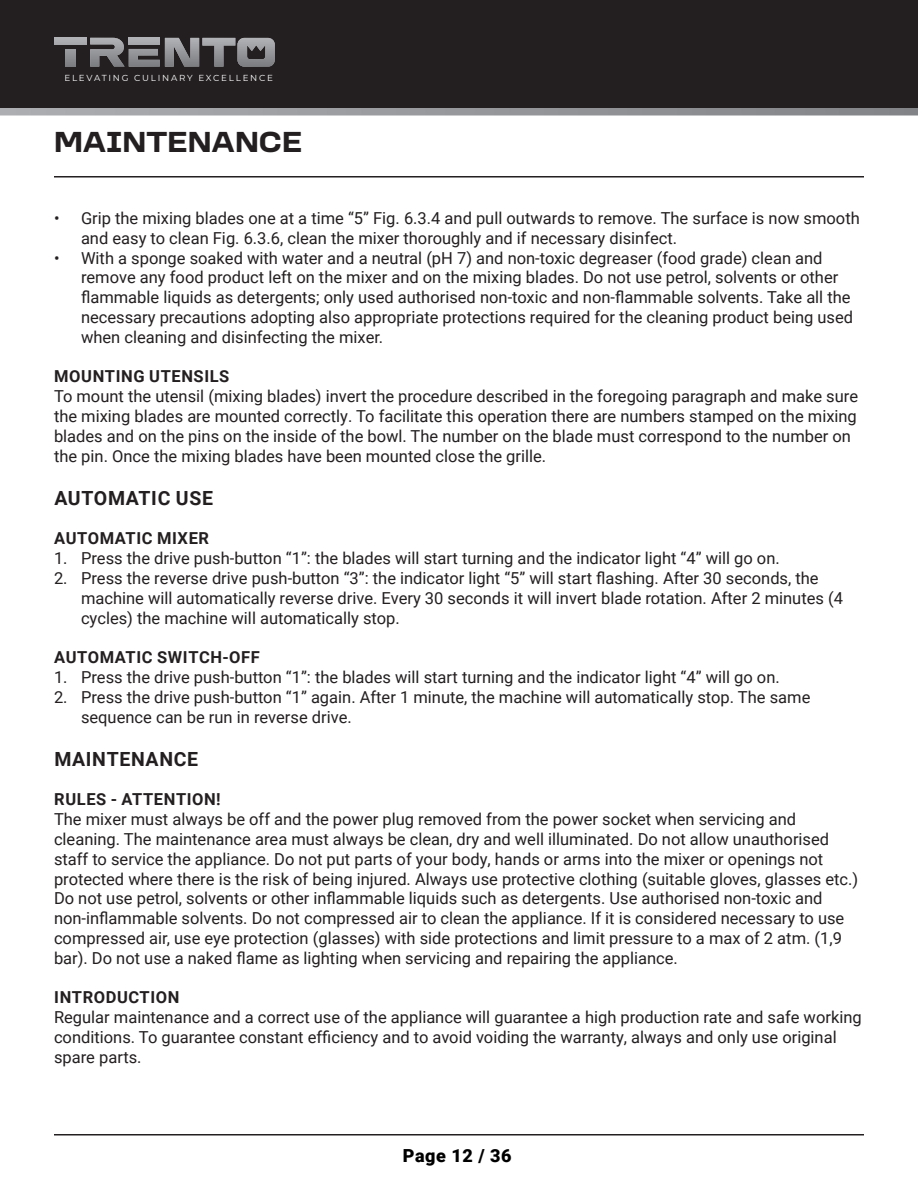
<style>
.page{position:relative;width:918px;height:1188px;background:#fff}
.page>*{position:absolute;margin:0;border:0;box-sizing:border-box;transform-origin:0 0}
.t1{font:700 30px "Loos Wide";color:#231f20}
.t2{font:700 19.5px "Roboto";letter-spacing:.035em;color:#231f20}
.t3{font:900 18px "Roboto";letter-spacing:.03em;color:#000}
.t4{font:16.5px/19.8px "Roboto";color:#231f20}
.t5{font:700 16.5px "Roboto";letter-spacing:.035em;color:#231f20}
.t6{font:8.7px "Montserrat";letter-spacing:.2em;color:#fff}
</style>
<div class="page">
<div style="left:0;top:0;width:918px;height:108px;background:#231f20"></div>
<div style="left:54px;top:38px;width:33px;height:6px;background:#acadb1"></div>
<svg style="left:66px;top:49px;width:9px;height:18px"></svg>
<svg style="left:90px;top:38px;width:185px;height:29px"></svg>
<svg style="left:0;top:108px;width:918px;height:8px;background:#9d9ea1"></svg>
<hr style="left:54px;top:1134px;width:810px;height:2px;background:#231f20">
<hr style="left:54px;top:176px;width:810px;height:2px;background:#231f20">
<p class="t6" style="left:64px;top:72px;width:210px">ELEVATING CULINARY EXCELLENCE</p>
<p class="t1" style="left:54px;top:120px;width:250px">MAINTENANCE</p>
<p class="t4" style="left:81px;top:208px;width:780px;text-indent:-27px">• Grip the mixing blades one at a time “5” Fig. 6.3.4 and pull outwards to remove. The surface is now smooth and easy to clean Fig. 6.3.6, clean the mixer thoroughly and if necessary disinfect.</p>
<p class="t4" style="left:81px;top:247px;width:774px;text-indent:-27px">• With a sponge soaked with water and a neutral (pH 7) and non-toxic degreaser (food grade) clean and remove any food product left on the mixer and on the mixing blades. Do not use petrol, solvents or other flammable liquids as detergents; only used authorised non-toxic and non-flammable solvents. Take all the necessary precautions adopting also appropriate protections required for the cleaning product being used when cleaning and disinfecting the mixer.</p>
<p class="t5" style="left:54px;top:365px;width:177px">MOUNTING UTENSILS</p>
<p class="t4" style="left:54px;top:386px;width:806px">To mount the utensil (mixing blades) invert the procedure described in the foregoing paragraph and make sure the mixing blades are mounted correctly. To facilitate this operation there are numbers stamped on the mixing blades and on the pins on the inside of the bowl. The number on the blade must correspond to the number on the pin. Once the mixing blades have been mounted close the grille.</p>
<p class="t2" style="left:54px;top:484px;width:160px">AUTOMATIC USE</p>
<p class="t5" style="left:54px;top:527px;width:156px">AUTOMATIC MIXER</p>
<p class="t4" style="left:54px;top:548px;width:727px">1. Press the drive push-button “1”: the blades will start turning and the indicator light “4” will go on.</p>
<p class="t4" style="left:81px;top:568px;width:764px;text-indent:-27px">2. Press the reverse drive push-button “3”: the indicator light “5” will start flashing. After 30 seconds, the machine will automatically reverse drive. Every 30 seconds it will invert blade rotation. After 2 minutes (4 cycles) the machine will automatically stop.</p>
<p class="t5" style="left:54px;top:646px;width:207px">AUTOMATIC SWITCH-OFF</p>
<p class="t4" style="left:54px;top:667px;width:727px">1. Press the drive push-button “1”: the blades will start turning and the indicator light “4” will go on.</p>
<p class="t4" style="left:81px;top:686px;width:731px;text-indent:-27px">2. Press the drive push-button “1” again. After 1 minute, the machine will automatically stop. The same sequence can be run in reverse drive.</p>
<p class="t2" style="left:54px;top:745px;width:145px">MAINTENANCE</p>
<p class="t5" style="left:54px;top:788px;width:168px">RULES - ATTENTION!</p>
<p class="t4" style="left:54px;top:809px;width:806px">The mixer must always be off and the power plug removed from the power socket when servicing and cleaning. The maintenance area must always be clean, dry and well illuminated. Do not allow unauthorised staff to service the appliance. Do not put parts of your body, hands or arms into the mixer or openings not protected where there is the risk of being injured. Always use protective clothing (suitable gloves, glasses etc.)<br>Do not use petrol, solvents or other inflammable liquids such as detergents. Use authorised non-toxic and non-inflammable solvents. Do not compressed air to clean the appliance. If it is considered necessary to use compressed air, use eye protection (glasses) with side protections and limit pressure to a max of 2 atm. (1,9 bar). Do not use a naked flame as lighting when servicing and repairing the appliance.</p>
<p class="t5" style="left:54px;top:986px;width:127px">INTRODUCTION</p>
<p class="t4" style="left:54px;top:1007px;width:809px">Regular maintenance and a correct use of the appliance will guarantee a high production rate and safe working conditions. To guarantee constant efficiency and to avoid voiding the warranty, always and only use original spare parts.</p>
<p class="t3" style="left:403px;top:1143px;width:110px">Page 12 / 36</p>
</div>
